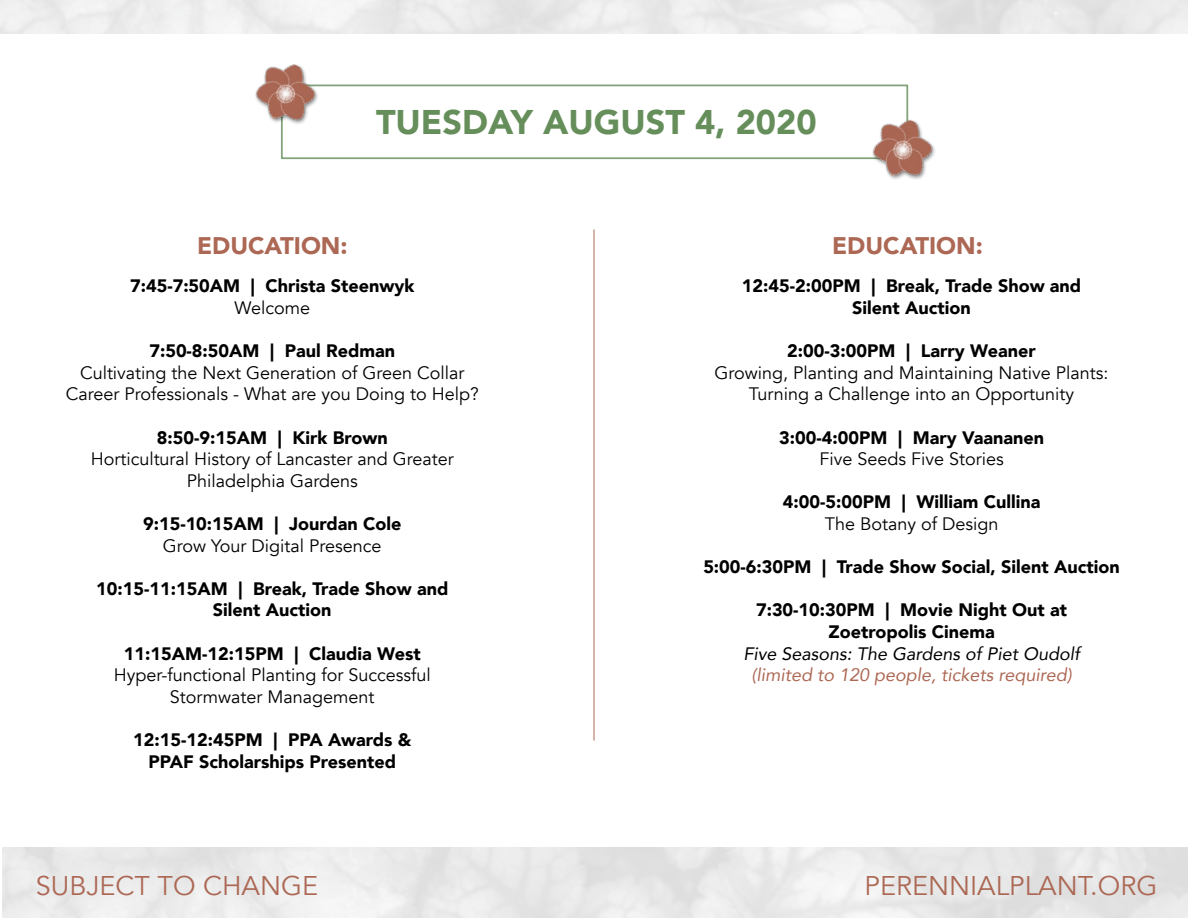
<style>
.page{position:relative;width:1188px;height:918px;background:#fff}
.page>*{position:absolute;margin:0;border:0;box-sizing:border-box;transform-origin:0 0}
.t1{font:900 34.2px "Avenir";color:#658e5a}
.t2{font:27px "Avenir";color:#ac6854}
.t3{font:900 24px "Avenir";color:#ac6854}
.t4{font:900 18px/21.6px "Avenir";color:#000;text-align:center}
.t5{font:18px/21.6px "Avenir";color:#000;text-align:center}
.t6{font:italic 18px "Avenir";color:#ac6854}
.t7{font:italic 18px "Avenir";color:#000}
</style>
<div class="page">
<div style="left:281px;top:85px;width:627px;height:74px;border:2px solid #658e5a"></div>
<img style="left:255px;top:64px;width:69px;height:67px">
<img style="left:866px;top:111px;width:69px;height:68px">
<hr style="left:594px;top:230px;width:1px;height:511px;background:#ac6854">
<h1 class="t1" style="left:376px;top:93px;width:442px">TUESDAY AUGUST 4, 2020</h1>
<h3 class="t3" style="left:197px;top:225px;width:152px">EDUCATION:</h3>
<h3 class="t3" style="left:832px;top:225px;width:152px">EDUCATION:</h3>
<p class="t4" style="left:130px;top:275px;width:286px">7:45-7:50AM | Christa Steenwyk</p>
<p class="t5" style="left:234px;top:297px;width:77px">Welcome</p>
<p class="t4" style="left:149px;top:340px;width:247px">7:50-8:50AM | Paul Redman</p>
<p class="t5" style="left:66px;top:362px;width:415px">Cultivating the Next Generation of Green Collar<br>Career Professionals - What are you Doing to Help?</p>
<p class="t4" style="left:157px;top:426px;width:232px">8:50-9:15AM | Kirk Brown</p>
<p class="t5" style="left:91px;top:449px;width:365px">Horticultural History of Lancaster and Greater<br>Philadelphia Gardens</p>
<p class="t4" style="left:143px;top:512px;width:260px">9:15-10:15AM | Jourdan Cole</p>
<p class="t5" style="left:163px;top:535px;width:220px">Grow Your Digital Presence</p>
<p class="t4" style="left:96px;top:577px;width:354px">10:15-11:15AM | Break, Trade Show and<br>Silent Auction</p>
<p class="t4" style="left:124px;top:642px;width:298px">11:15AM-12:15PM | Claudia West</p>
<p class="t5" style="left:114px;top:665px;width:318px">Hyper-functional Planting for Successful<br>Stormwater Management</p>
<p class="t4" style="left:133px;top:728px;width:280px">12:15-12:45PM | PPA Awards &amp;<br>PPAF Scholarships Presented</p>
<p class="t4" style="left:742px;top:275px;width:341px">12:45-2:00PM | Break, Trade Show and<br>Silent Auction</p>
<p class="t4" style="left:787px;top:340px;width:250px">2:00-3:00PM | Larry Weaner</p>
<p class="t5" style="left:715px;top:362px;width:395px">Growing, Planting and Maintaining Native Plants:<br>Turning a Challenge into an Opportunity</p>
<p class="t4" style="left:779px;top:426px;width:266px">3:00-4:00PM | Mary Vaananen</p>
<p class="t5" style="left:819px;top:449px;width:186px">Five Seeds Five Stories</p>
<p class="t4" style="left:783px;top:491px;width:259px">4:00-5:00PM | William Cullina</p>
<p class="t5" style="left:825px;top:513px;width:175px">The Botany of Design</p>
<p class="t4" style="left:703px;top:556px;width:418px">5:00-6:30PM | Trade Show Social, Silent Auction</p>
<p class="t4" style="left:756px;top:599px;width:313px">7:30-10:30PM | Movie Night Out at<br>Zoetropolis Cinema</p>
<p class="t7" style="left:743px;top:642px;width:338px">Five Seasons: The Gardens of Piet Oudolf</p>
<p class="t6" style="left:751px;top:664px;width:322px">(limited to 120 people, tickets required)</p>
<h2 class="t2" style="left:36px;top:870px;width:284px">SUBJECT TO CHANGE</h2>
<h2 class="t2" style="left:865px;top:870px;width:294px">PERENNIALPLANT.ORG</h2>
</div>
